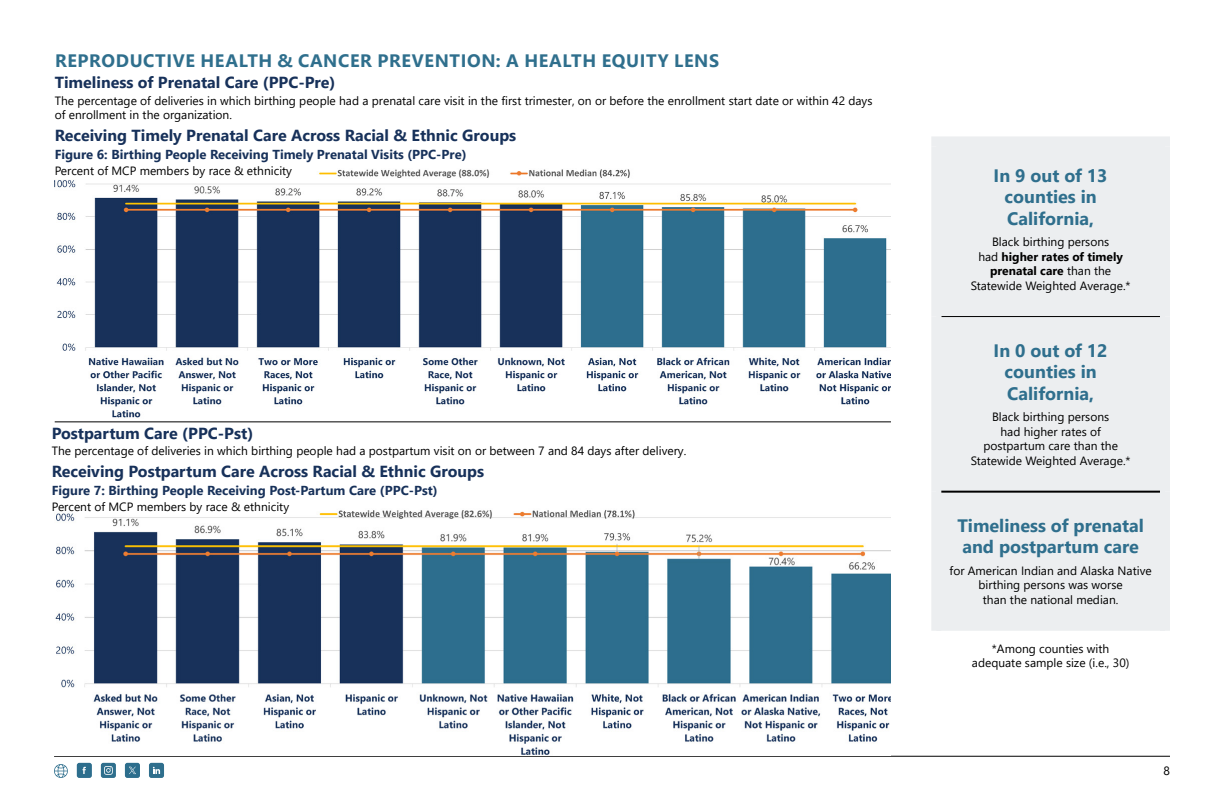
<style>
.page{position:relative;width:1224px;height:792px;background:#fff}
.page>*{position:absolute;margin:0;border:0;box-sizing:border-box;transform-origin:0 0}
.t1{font:700 18px/21.6px "Segoe UI";color:#2f6f8d;text-align:center}
.t2{font:700 18px "Segoe UI";letter-spacing:.035em;color:#2f6f8d}
.t3{font:700 16px "Segoe UI";color:#17315a}
.t4{font:700 13px "Segoe UI";color:#17315a}
.t5{font:12px/14.4px "Segoe UI";color:#000;text-align:center}
.s1{font-weight:700}
</style>
<div class="page">
<hr style="left:54px;top:756px;width:1116px;height:1px;background:#000">
<div style="left:125px;top:763px;width:15px;height:15px;background:#2d6e8d;border-radius:2px"></div>
<svg style="left:129px;top:767px;width:7px;height:7px"></svg>
<svg style="left:77px;top:763px;width:15px;height:15px"></svg>
<svg style="left:54px;top:764px;width:14px;height:14px"></svg>
<div style="left:101px;top:763px;width:15px;height:15px;background:#2f6f8d;border-radius:2px"></div>
<svg style="left:104px;top:766px;width:9px;height:9px"></svg>
<div style="left:149px;top:763px;width:15px;height:15px;background:#2f6f8d;border-radius:2px"></div>
<svg style="left:153px;top:767px;width:7px;height:7px"></svg>
<img style="left:54px;top:169px;width:837px;height:249px">
<img style="left:55px;top:510px;width:836px;height:245px">
<div style="left:941px;top:146px;width:219px;height:485px;background:#eceef0"></div>
<hr style="left:941px;top:316px;width:219px;height:1px;background:#000">
<div style="left:931px;top:146px;width:10px;height:171px;background:#eceef0"></div>
<div style="left:1160px;top:146px;width:10px;height:171px;background:#eceef0"></div>
<div style="left:931px;top:317px;width:10px;height:175px;background:#eceef0"></div>
<div style="left:1160px;top:317px;width:10px;height:175px;background:#eceef0"></div>
<div style="left:931px;top:492px;width:10px;height:139px;background:#eceef0"></div>
<div style="left:1160px;top:492px;width:10px;height:139px;background:#eceef0"></div>
<div style="left:931px;top:136px;width:239px;height:10px;background:#eceef0"></div>
<hr style="left:941px;top:491px;width:219px;height:2px;background:#000">
<hr style="left:55px;top:422px;width:836px;height:1px;background:#000">
<h1 class="t2" style="left:55px;top:44px;width:666px">REPRODUCTIVE HEALTH &amp; CANCER PREVENTION: A HEALTH EQUITY LENS</h1>
<h2 class="t3" style="left:55px;top:68px;width:282px">Timeliness of Prenatal Care (PPC-Pre)</h2>
<p class="t5" style="left:55px;top:93px;width:819px;text-align:left">The percentage of deliveries in which birthing people had a prenatal care visit in the first trimester, on or before the enrollment start date or within 42 days of enrollment in the organization.</p>
<h2 class="t3" style="left:55px;top:120px;width:463px">Receiving Timely Prenatal Care Across Racial &amp; Ethnic Groups</h2>
<p class="t4" style="left:55px;top:142px;width:413px">Figure 6: Birthing People Receiving Timely Prenatal Visits (PPC-Pre)</p>
<p class="t5" style="left:55px;top:163px;width:239px">Percent of MCP members by race &amp; ethnicity</p>
<h1 class="t1" style="left:994px;top:163px;width:116px">In 9 out of 13 counties in<br>California,</h1>
<p class="t5" style="left:971px;top:234px;width:161px">Black birthing persons<br>had <span class="s1">higher rates of timely prenatal care</span> than the<br>Statewide Weighted Average.*</p>
<h2 class="t3" style="left:52px;top:418px;width:203px">Postpartum Care (PPC-Pst)</h2>
<p class="t5" style="left:52px;top:443px;width:636px">The percentage of deliveries in which birthing people had a postpartum visit on or between 7 and 84 days after delivery.</p>
<h2 class="t3" style="left:52px;top:456px;width:434px">Receiving Postpartum Care Across Racial &amp; Ethnic Groups</h2>
<p class="t4" style="left:52px;top:478px;width:387px">Figure 7: Birthing People Receiving Post-Partum Care (PPC-Pst)</p>
<p class="t5" style="left:52px;top:499px;width:239px">Percent of MCP members by race &amp; ethnicity</p>
<h1 class="t1" style="left:994px;top:338px;width:116px">In 0 out of 12 counties in<br>California,</h1>
<p class="t5" style="left:971px;top:409px;width:161px">Black birthing persons<br>had higher rates of postpartum care than the<br>Statewide Weighted Average.*</p>
<h1 class="t1" style="left:957px;top:513px;width:188px;text-align:left">Timeliness of prenatal and postpartum care</h1>
<p class="t5" style="left:950px;top:562px;width:204px">for American Indian and Alaska Native birthing persons was worse<br>than the national median.</p>
<p class="t5" style="left:972px;top:640px;width:159px">*Among counties with adequate sample size (i.e., 30)</p>
<p class="t5" style="left:1164px;top:762px;width:8px">8</p>
</div>
